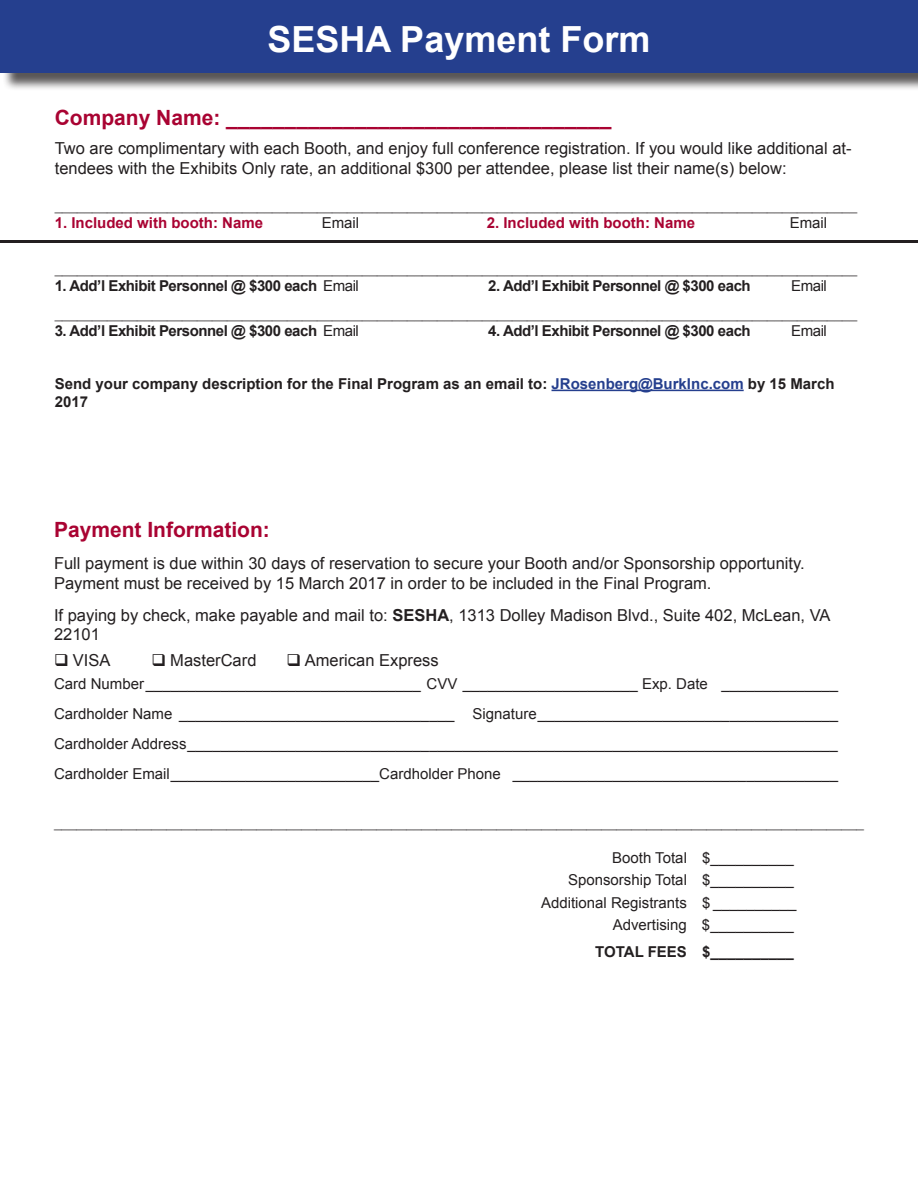
<style>
.page{position:relative;width:918px;height:1188px;background:#fff}
.page>*{position:absolute;margin:0;border:0;box-sizing:border-box;transform-origin:0 0}
.t1{font:700 36px "Arial";color:#fff}
.t2{font:700 21px "Arial";color:#a90332}
.t3{font:16.5px/19.8px "Arial";color:#231f20}
.t4{font:15px "Arial";color:#231f20}
.t5{font:15px "Times New Roman";color:#231f20}
.t6{font:700 15px "Arial";letter-spacing:-.03em;color:#231f20}
.t7{font:700 15px/18px "Arial";color:#231f20}
.t8{font:700 15px "Arial";color:#a90332}
.s1{font-weight:400}
.s2{color:#253f8e}
.s3{font-weight:700}
</style>
<div class="page">
<hr style="left:552px;top:390px;width:192px;height:1px;background:#253f8e">
<hr style="left:0;top:240px;width:918px;height:3px;background:#231f20">
<div style="left:2px;top:2px;width:916px;height:89px;background:#231f20;opacity:.75"></div>
<div style="left:0;top:0;width:918px;height:72px;background:#253f8e"></div>
<p class="t1" style="left:268px;top:16px;width:384px">SESHA Payment Form</p>
<p class="t2" style="left:55px;top:104px;width:558px">Company Name: _________________________________</p>
<p class="t3" style="left:55px;top:138px;width:799px">Two are complimentary with each Booth, and enjoy full conference registration. If you would like additional at&shy;tendees with the Exhibits Only rate, an additional $300 per attendee, please list their name(s) below:</p>
<p class="t5" style="left:55px;top:195px;width:804px">___________________________________________________________________________________________________________</p>
<p class="t8" style="left:55px;top:213px;width:210px">1. Included with booth: Name</p>
<p class="t4" style="left:322px;top:213px;width:39px">Email</p>
<p class="t8" style="left:487px;top:213px;width:210px">2. Included with booth: Name</p>
<p class="t4" style="left:790px;top:213px;width:39px">Email</p>
<p class="t5" style="left:55px;top:258px;width:804px">___________________________________________________________________________________________________________</p>
<p class="t6" style="left:55px;top:276px;width:306px">1. Add’l Exhibit Personnel @ $300 each <span class="s1">Email</span></p>
<p class="t6" style="left:488px;top:276px;width:264px">2. Add’l Exhibit Personnel @ $300 each</p>
<p class="t4" style="left:791px;top:276px;width:37px">Email</p>
<p class="t5" style="left:55px;top:303px;width:804px">___________________________________________________________________________________________________________</p>
<p class="t6" style="left:55px;top:321px;width:306px">3. Add’l Exhibit Personnel @ $300 each <span class="s1">Email</span></p>
<p class="t6" style="left:488px;top:321px;width:264px">4. Add’l Exhibit Personnel @ $300 each</p>
<p class="t4" style="left:791px;top:321px;width:37px">Email</p>
<p class="t7" style="left:55px;top:375px;width:781px">Send your company description for the Final Program as an email to: <span class="s2">JRosenberg@BurkInc.com</span> by 15 March<br>2017</p>
<p class="t2" style="left:54px;top:516px;width:217px">Payment Information:</p>
<p class="t3" style="left:54px;top:554px;width:752px">Full payment is due within 30 days of reservation to secure your Booth and/or Sponsorship opportunity.</p>
<p class="t3" style="left:54px;top:573px;width:659px">Payment must be received by 15 March 2017 in order to be included in the Final Program.</p>
<p class="t3" style="left:54px;top:605px;width:778px">If paying by check, make payable and mail to: <span class="s3">SESHA</span>, 1313 Dolley Madison Blvd., Suite 402, McLean, VA<br>22101</p>
<p class="t3" style="left:54px;top:651px;width:58px">❑ VISA</p>
<p class="t3" style="left:152px;top:651px;width:107px">❑ MasterCard</p>
<p class="t3" style="left:286px;top:651px;width:154px">❑ American Express</p>
<p class="t4" style="left:54px;top:674px;width:786px">Card Number_________________________________ CVV _____________________ Exp. Date ______________</p>
<p class="t4" style="left:54px;top:704px;width:786px">Cardholder Name _________________________________ Signature____________________________________</p>
<p class="t4" style="left:54px;top:734px;width:785px">Cardholder Address______________________________________________________________________________</p>
<p class="t4" style="left:54px;top:764px;width:786px">Cardholder Email_________________________Cardholder Phone _______________________________________</p>
<p class="t5" style="left:54px;top:812px;width:811px">____________________________________________________________________________________________________________</p>
<p class="t4" style="left:612px;top:848px;width:183px">Booth Total $__________</p>
<p class="t4" style="left:568px;top:870px;width:227px">Sponsorship Total $__________</p>
<p class="t4" style="left:541px;top:893px;width:257px">Additional Registrants $ __________</p>
<p class="t4" style="left:613px;top:915px;width:182px">Advertising $__________</p>
<p class="t7" style="left:595px;top:944px;width:200px">TOTAL FEES $__________</p>
</div>
